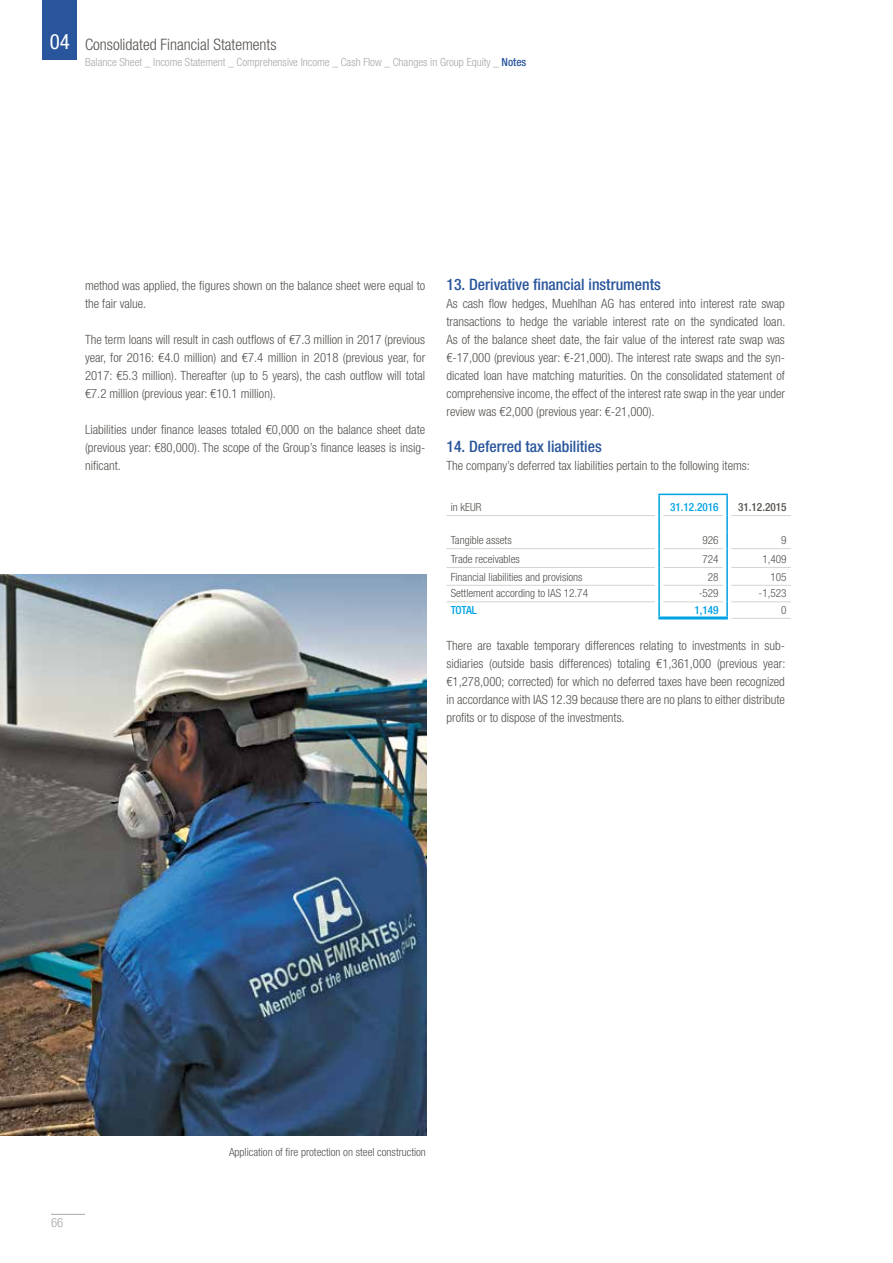
<style>
.page{position:relative;width:893px;height:1263px;background:#fff}
.page>*{position:absolute;margin:0;border:0;box-sizing:border-box;transform-origin:0 0}
.t1{font:condensed 21px "Helvetica Neue LT Std";color:#fff}
.t2{font:500 condensed 15.75px "Helvetica Neue LT Std";color:#29559c}
.t3{font:300 condensed 15.75px "Helvetica Neue LT Std";color:#55524e}
.t4{font:300 condensed 12.75px/18px "Helvetica Neue LT Std";color:#55524e;text-align:justify}
.t5{font:300 condensed 12.75px "Helvetica Neue LT Std";color:#a9a8a6}
.t6{font:300 condensed 11.25px "Helvetica Neue LT Std";color:#55524e}
.t7{font:300 condensed 11.25px "Helvetica Neue LT Std";color:#a9a8a6}
.t8{font:500 condensed 11.25px "Helvetica Neue LT Std";color:#00a2e6}
.t9{font:500 condensed 11.25px "Helvetica Neue LT Std";color:#55524e}
.s1{font-weight:500;color:#29559c}
</style>
<div class="page">
<img style="left:0;top:574px;width:426px;height:562px">
<hr style="left:658px;top:616px;width:70px;height:3px;background:#00a2e6">
<hr style="left:658px;top:495px;width:2px;height:20px;background:#00a2e6">
<hr style="left:658px;top:494px;width:70px;height:1px;background:#00a2e6">
<hr style="left:726px;top:495px;width:2px;height:20px;background:#00a2e6">
<svg style="left:658px;top:515px;width:2px;height:101px"></svg>
<svg style="left:726px;top:515px;width:2px;height:101px"></svg>
<hr style="left:446px;top:515px;width:209px;height:1px;background:#d3d3d2">
<hr style="left:663px;top:515px;width:60px;height:1px;background:#d3d3d2">
<hr style="left:731px;top:515px;width:60px;height:1px;background:#d3d3d2">
<hr style="left:446px;top:548px;width:209px;height:1px;background:#d3d3d2">
<hr style="left:663px;top:548px;width:60px;height:1px;background:#d3d3d2">
<hr style="left:731px;top:548px;width:60px;height:1px;background:#d3d3d2">
<hr style="left:446px;top:567px;width:209px;height:1px;background:#d3d3d2">
<hr style="left:663px;top:567px;width:60px;height:1px;background:#d3d3d2">
<hr style="left:731px;top:567px;width:60px;height:1px;background:#d3d3d2">
<hr style="left:446px;top:585px;width:209px;height:1px;background:#d3d3d2">
<hr style="left:663px;top:585px;width:60px;height:1px;background:#d3d3d2">
<hr style="left:731px;top:585px;width:60px;height:1px;background:#d3d3d2">
<hr style="left:446px;top:601px;width:209px;height:1px;background:#d3d3d2">
<hr style="left:663px;top:601px;width:60px;height:1px;background:#d3d3d2">
<hr style="left:731px;top:601px;width:60px;height:1px;background:#d3d3d2">
<hr style="left:731px;top:618px;width:60px;height:1px;background:#d3d3d2">
<hr style="left:51px;top:1214px;width:34px;height:1px;background:#a9a8a6">
<div style="left:42px;top:0;width:35px;height:60px;background:#29559c"></div>
<h1 class="t1" style="left:50px;top:29px;width:22px">04</h1>
<p class="t3" style="left:85px;top:35px;width:193px">Consolidated Financial Statements</p>
<p class="t7" style="left:85px;top:55px;width:443px">Balance Sheet _ Income Statement _ Comprehensive Income _ Cash Flow _ Changes in Group Equity _ <span class="s1">Notes</span></p>
<p class="t4" style="left:85px;top:276px;width:342px">method was applied, the figures shown on the balance sheet were equal to the fair value.</p>
<p class="t4" style="left:85px;top:330px;width:342px">The term loans will result in cash outflows of €7.3 million in 2017 (previous year, for 2016: €4.0 million) and €7.4 million in 2018 (previous year, for 2017: €5.3 million). Thereafter (up to 5 years), the cash outflow will total €7.2 million (previous year: €10.1 million).</p>
<p class="t4" style="left:85px;top:420px;width:342px">Liabilities under finance leases totaled €0,000 on the balance sheet date (previous year: €80,000). The scope of the Group’s finance leases is insig&shy;nificant.</p>
<p class="t2" style="left:446px;top:275px;width:216px">13. Derivative financial instruments</p>
<p class="t4" style="left:446px;top:294px;width:340px">As cash flow hedges, Muehlhan AG has entered into interest rate swap transactions to hedge the variable interest rate on the syndicated loan.<br>As of the balance sheet date, the fair value of the interest rate swap was €-17,000 (previous year: €-21,000). The interest rate swaps and the syn&shy;dicated loan have matching maturities. On the consolidated statement of comprehensive income, the effect of the interest rate swap in the year under review was €2,000 (previous year: €-21,000).</p>
<p class="t2" style="left:446px;top:437px;width:157px">14. Deferred tax liabilities</p>
<p class="t4" style="left:446px;top:456px;width:305px">The company’s deferred tax liabilities pertain to the following items:</p>
<p class="t6" style="left:451px;top:500px;width:32px">in kEUR</p>
<p class="t8" style="left:670px;top:500px;width:50px">31.12.2016</p>
<p class="t9" style="left:738px;top:500px;width:50px">31.12.2015</p>
<p class="t6" style="left:451px;top:533px;width:62px">Tangible assets</p>
<p class="t6" style="left:702px;top:533px;width:18px">926</p>
<p class="t6" style="left:781px;top:533px;width:7px">9</p>
<p class="t6" style="left:451px;top:552px;width:71px">Trade receivables</p>
<p class="t6" style="left:702px;top:552px;width:18px">724</p>
<p class="t6" style="left:762px;top:552px;width:26px">1,409</p>
<p class="t6" style="left:451px;top:570px;width:133px">Financial liabilities and provisions</p>
<p class="t6" style="left:708px;top:570px;width:12px">28</p>
<p class="t6" style="left:770px;top:570px;width:18px">105</p>
<p class="t6" style="left:451px;top:587px;width:139px">Settlement according to IAS 12.74</p>
<p class="t6" style="left:699px;top:587px;width:21px">-529</p>
<p class="t6" style="left:759px;top:587px;width:30px">-1,523</p>
<p class="t8" style="left:451px;top:603px;width:28px">TOTAL</p>
<p class="t8" style="left:694px;top:603px;width:26px">1,149</p>
<p class="t6" style="left:781px;top:603px;width:7px">0</p>
<p class="t4" style="left:446px;top:636px;width:340px">There are taxable temporary differences relating to investments in sub&shy;sidiaries (outside basis differences) totaling €1,361,000 (previous year: €1,278,000; corrected) for which no deferred taxes have been recognized in accordance with IAS 12.39 because there are no plans to either distribute profits or to dispose of the investments.</p>
<p class="t5" style="left:51px;top:1215px;width:14px">66</p>
<p class="t6" style="left:229px;top:1145px;width:198px">Application of fire protection on steel construction</p>
</div>
